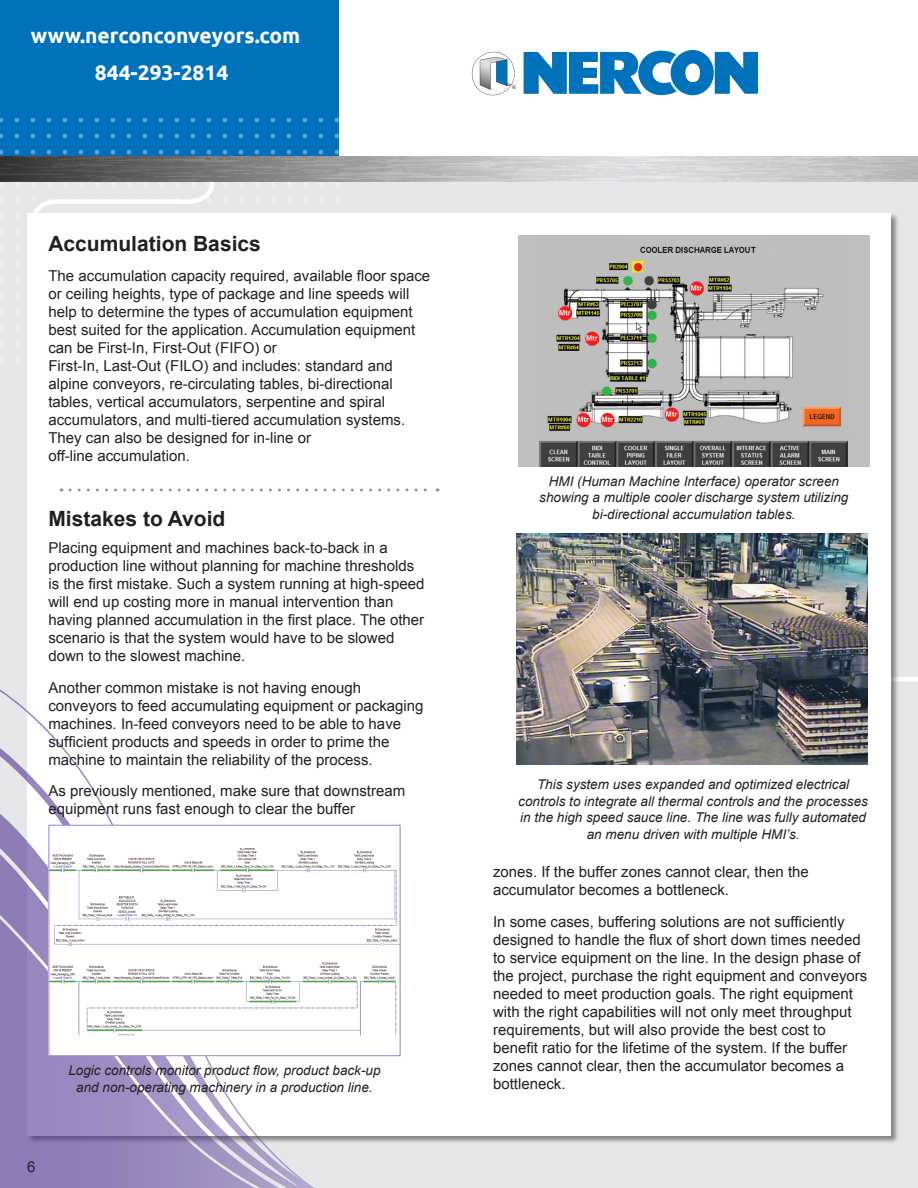
<style>
.page{position:relative;width:918px;height:1188px;background:#fff}
.page>*{position:absolute;margin:0;border:0;box-sizing:border-box;transform-origin:0 0}
.t1{font:700 21px/36.3px "Ubuntu";color:#fff;text-align:center}
.Page_Heading{font:700 21px "Arial";color:#231f20}
.Body_Copy{font:15px/18px "Arial";color:#231f20}
.Photo_Captions{font:italic 13.5px/16.5px "Arial";color:#231f20;text-align:center}
</style>
<div class="page">
<div style="left:0;top:0;width:339px;height:162px;background:#0072bc"></div>
<div style="left:0;top:166px;width:918px;height:1022px;background:#e6e7e9"></div>
<svg style="left:0;top:119px;width:339px;height:94px"></svg>
<svg style="left:524px;top:50px;width:234px;height:45px"></svg>
<svg style="left:472px;top:52px;width:44px;height:43px"></svg>
<img style="left:0;top:156px;width:918px;height:26px">
<div style="left:27px;top:213px;width:864px;height:922px;background:#fff"></div>
<svg style="left:0;top:689px;width:340px;height:499px"></svg>
<svg style="left:0;top:842px;width:306px;height:346px"></svg>
<svg style="left:0;top:906px;width:282px;height:282px"></svg>
<svg style="left:70px;top:488px;width:368px;height:3px"></svg>
<img style="left:518px;top:236px;width:351px;height:230px">
<img style="left:51px;top:827px;width:347px;height:227px">
<div style="left:49px;top:825px;width:351px;height:231px;border:1px solid #957ee5"></div>
<img style="left:517px;top:534px;width:351px;height:230px">
<h1 class="t1" style="left:31px;top:17px;width:271px">www.nerconconveyors.com<br>844-293-2814</h1>
<p class="Page_Heading" style="left:48px;top:229px;width:214px">Accumulation Basics</p>
<p class="Body_Copy" style="left:48px;top:267px;width:383px">The accumulation capacity required, available floor space or ceiling heights, type of package and line speeds will help to determine the types of accumulation equipment best suited for the application. Accumulation equipment can be First-In, First-Out (FIFO) or<br>First-In, Last-Out (FILO) and includes: standard and alpine conveyors, re-circulating tables, bi-directional tables, vertical accumulators, serpentine and spiral accumulators, and multi-tiered accumulation systems.<br>They can also be designed for in-line or<br>off-line accumulation.</p>
<p class="Page_Heading" style="left:48px;top:505px;width:178px">Mistakes to Avoid</p>
<p class="Body_Copy" style="left:48px;top:539px;width:377px">Placing equipment and machines back-to-back in a production line without planning for machine thresholds is the first mistake. Such a system running at high-speed will end up costing more in manual intervention than having planned accumulation in the first place. The other scenario is that the system would have to be slowed down to the slowest machine.</p>
<p class="Body_Copy" style="left:48px;top:679px;width:377px">Another common mistake is not having enough conveyors to feed accumulating equipment or packaging machines. In-feed conveyors need to be able to have sufficient products and speeds in order to prime the machine to maintain the reliability of the process.</p>
<p class="Body_Copy" style="left:48px;top:782px;width:358px">As previously mentioned, make sure that downstream equipment runs fast enough to clear the buffer</p>
<p class="Body_Copy" style="left:27px;top:1158px;width:10px">6</p>
<p class="Photo_Captions" style="left:68px;top:1062px;width:314px">Logic controls monitor product flow, product back-up and non-operating machinery in a production line.</p>
<p class="Photo_Captions" style="left:539px;top:473px;width:311px">HMI (Human Machine Interface) operator screen showing a multiple cooler discharge system utilizing bi-directional accumulation tables.</p>
<p class="Photo_Captions" style="left:518px;top:776px;width:351px">This system uses expanded and optimized electrical controls to integrate all thermal controls and the processes in the high speed sauce line. The line was fully automated an menu driven with multiple HMI’s.</p>
<p class="Body_Copy" style="left:493px;top:863px;width:317px">zones. If the buffer zones cannot clear, then the accumulator becomes a bottleneck.</p>
<p class="Body_Copy" style="left:493px;top:912px;width:376px">In some cases, buffering solutions are not sufficiently designed to handle the flux of short down times needed to service equipment on the line. In the design phase of the project, purchase the right equipment and conveyors needed to meet production goals. The right equipment with the right capabilities will not only meet throughput requirements, but will also provide the best cost to benefit ratio for the lifetime of the system. If the buffer zones cannot clear, then the accumulator becomes a bottleneck.</p>
</div>
